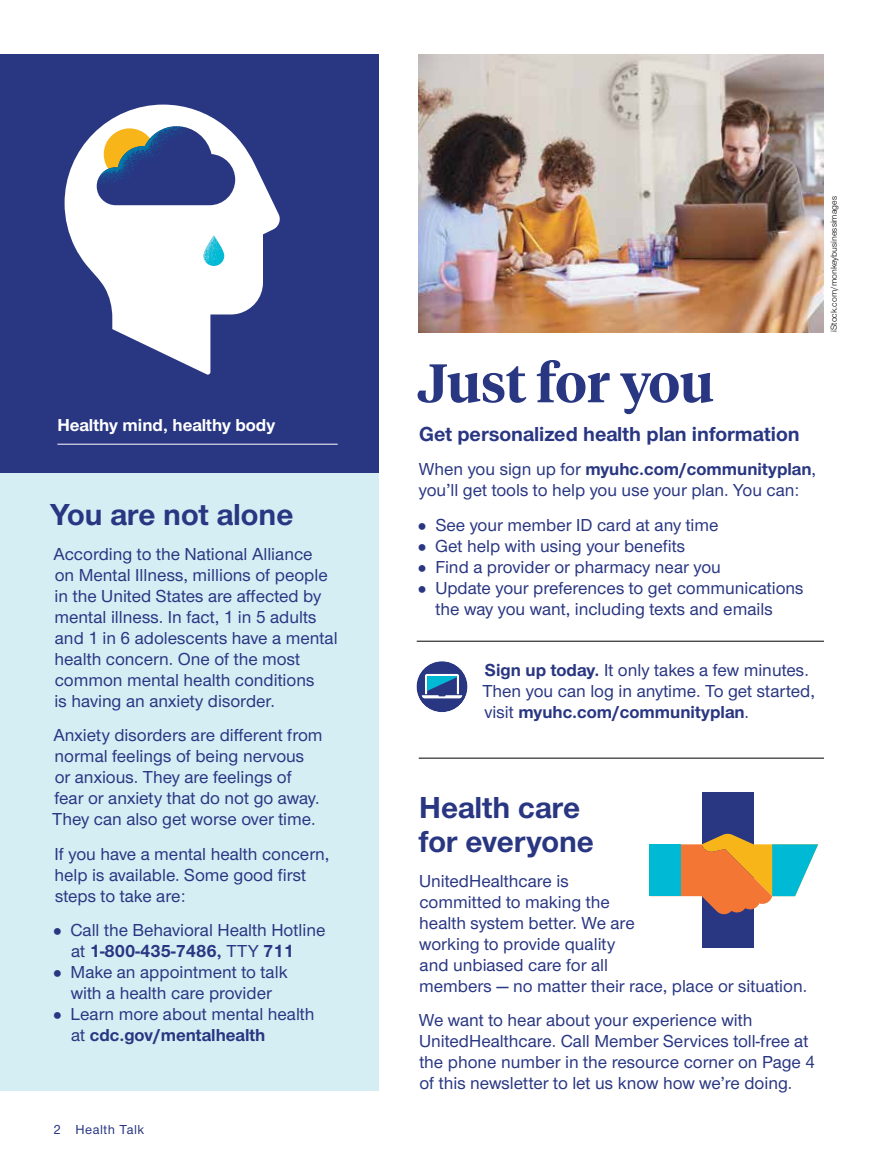
<style>
.page{position:relative;width:878px;height:1161px;background:#fff}
.page>*{position:absolute;margin:0;border:0;box-sizing:border-box;transform-origin:0 0}
.t1{font:600 54px "UHC Serif Headline";color:#293682}
.t2{font:700 31.5px/34.5px "UHC Sans";color:#293682}
.t3{font:700 21px "UHC Sans";color:#293682}
.t4{font:500 18px/21px "UHC Sans";color:#293682}
.t5{font:700 18px "UHC Sans";color:#fff}
.t6{font:500 13.5px "UHC Sans";letter-spacing:.04em;color:#293682}
.t7{font:9px "UHC Sans";color:#000}
.s1{font-weight:700}
</style>
<div class="page">
<div style="left:0;top:54px;width:378px;height:1037px;background:#d5eef4"></div>
<div style="left:0;top:54px;width:378px;height:418px;background:#293682"></div>
<svg style="left:65px;top:105px;width:215px;height:270px;fill:#fff"></svg>
<svg style="left:97px;top:126px;width:138px;height:79px"></svg>
<svg style="left:203px;top:236px;width:21px;height:30px"></svg>
<hr style="left:57px;top:444px;width:281px;height:1px;background:#fff">
<hr style="left:417px;top:641px;width:406px;height:1px;background:#000">
<div style="left:416px;top:661px;width:51px;height:51px;background:#293682;border-radius:50%"></div>
<svg style="left:422px;top:674px;width:40px;height:24px"></svg>
<hr style="left:418px;top:758px;width:406px;height:1px;background:#000">
<img style="left:418px;top:54px;width:406px;height:278px">
<div style="left:701px;top:793px;width:52px;height:155px;background:#293682"></div>
<svg style="left:650px;top:833px;width:168px;height:81px"></svg>
<p class="t5" style="left:57px;top:412px;width:219px">Healthy mind, healthy body</p>
<h2 class="t2" style="left:50px;top:496px;width:244px">You are not alone</h2>
<p class="t4" style="left:54px;top:542px;width:285px">According to the National Alliance<br>on Mental Illness, millions of people in the United States are affected by mental illness. In fact, 1 in 5 adults and 1 in 6 adolescents have a mental health concern. One of the most common mental health conditions<br>is having an anxiety disorder.</p>
<p class="t4" style="left:52px;top:724px;width:272px">Anxiety disorders are different from normal feelings of being nervous<br>or anxious. They are feelings of fear or anxiety that do not go away.<br>They can also get worse over time.</p>
<p class="t4" style="left:55px;top:842px;width:276px">If you have a mental health concern, help is available. Some good first steps to take are:</p>
<p class="t4" style="left:70px;top:919px;width:256px">Call the Behavioral Health Hotline at <span class="s1">1-800-435-7486,</span> TTY <span class="s1">711<br></span>Make an appointment to talk<br>with a health care provider<br>Learn more about mental health at <span class="s1">cdc.gov/mentalhealth</span></p>
<p class="t6" style="left:54px;top:1120px;width:92px">2 Health Talk</p>
<h1 class="t1" style="left:418px;top:346px;width:297px">Just for you</h1>
<p class="t3" style="left:419px;top:420px;width:382px">Get personalized health plan information</p>
<p class="t4" style="left:419px;top:458px;width:398px">When you sign up for <span class="s1">myuhc.com/communityplan</span>, you’ll get tools to help you use your plan. You can:</p>
<p class="t4" style="left:435px;top:514px;width:370px">See your member ID card at any time<br>Get help with using your benefits<br>Find a provider or pharmacy near you<br>Update your preferences to get communications the way you want, including texts and emails</p>
<p class="t7" style="left:827px;top:332px;width:137px;rotate:-90deg">iStock.com/monkeybusinessimages</p>
<p class="t4" style="left:482px;top:659px;width:334px"><span class="s1">Sign up today.</span> It only takes a few minutes.<br>Then you can log in anytime. To get started, visit <span class="s1">myuhc.com/communityplan</span>.</p>
<h2 class="t2" style="left:419px;top:789px;width:176px">Health care for everyone</h2>
<p class="t4" style="left:419px;top:869px;width:389px">UnitedHealthcare is<br>committed to making the<br>health system better. We are<br>working to provide quality<br>and unbiased care for all<br>members — no matter their race, place or situation.</p>
<p class="t4" style="left:419px;top:1009px;width:398px">We want to hear about your experience with UnitedHealthcare. Call Member Services toll-free at the phone number in the resource corner on Page 4 of this newsletter to let us know how we’re doing.</p>
</div>
